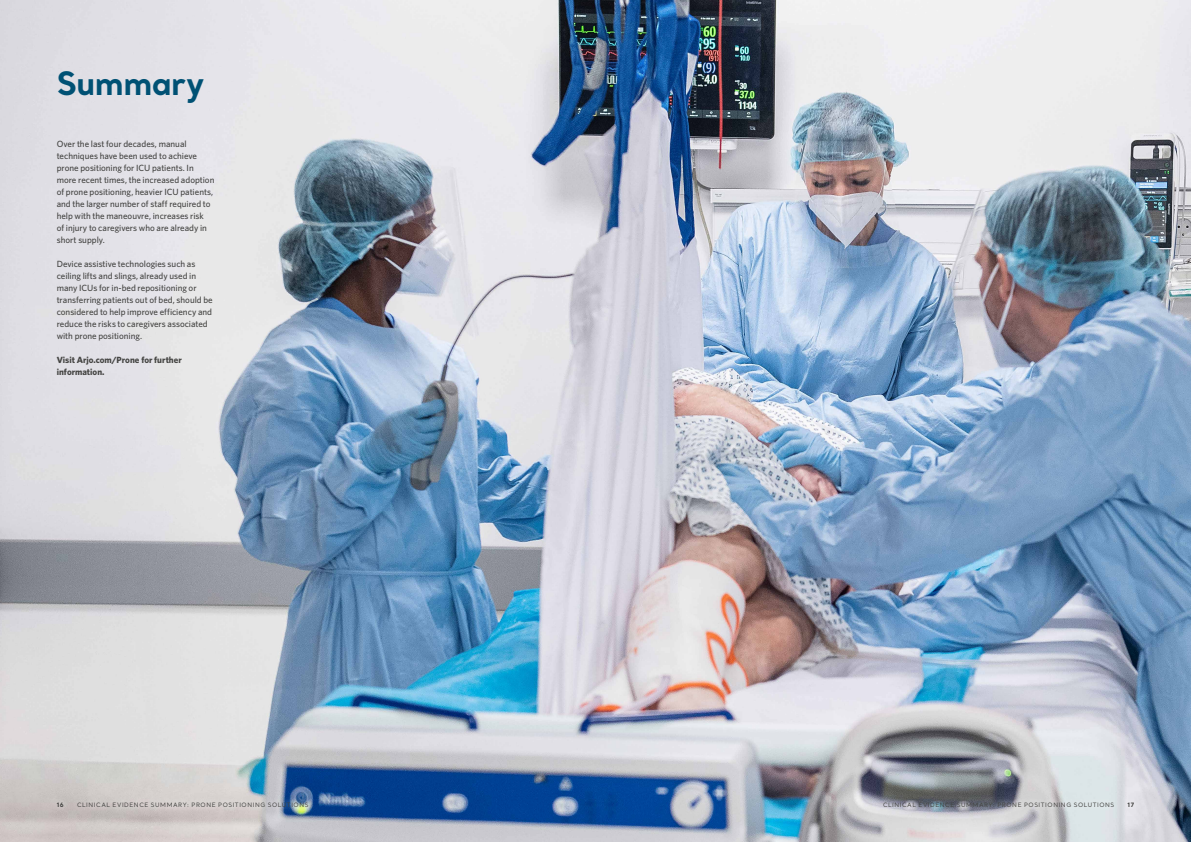
<style>
.page{position:relative;width:1191px;height:842px;background:#fff}
.page>*{position:absolute;margin:0;border:0;box-sizing:border-box;transform-origin:0 0}
.t1{font:700 32px "Santral";letter-spacing:-.015em;color:#005174}
.t2{font:500 9px/12px "Whitney";color:#434341}
.t3{font:700 9px/12px "Whitney";color:#434341}
.t4{font:6px "Santral";letter-spacing:.095em;color:#434341}
.t5{font:700 6px "Santral";color:#434341}
</style>
<div class="page">
<img style="left:0;top:0;width:1191px;height:842px">
<div style="left:51px;top:796px;width:263px;height:17px;background:#fff;opacity:.75"></div>
<div style="left:877px;top:796px;width:262px;height:17px;background:#fff;opacity:.75"></div>
<h1 class="t1" style="left:57px;top:61px;width:149px">Summary</h1>
<p class="t2" style="left:57px;top:138px;width:159px">Over the last four decades, manual techniques have been used to achieve prone positioning for ICU patients. In more recent times, the increased adoption of prone positioning, heavier ICU patients, and the larger number of staff required to help with the maneouvre, increases risk<br>of injury to caregivers who are already in short supply.</p>
<p class="t2" style="left:57px;top:258px;width:158px">Device assistive technologies such as ceiling lifts and slings, already used in many ICUs for in-bed repositioning or transferring patients out of bed, should be considered to help improve efficiency and reduce the risks to caregivers associated with prone positioning.</p>
<p class="t3" style="left:57px;top:354px;width:127px">Visit Arjo.com/Prone for further information.</p>
<p class="t5" style="left:57px;top:800px;width:9px">16</p>
<p class="t4" style="left:77px;top:800px;width:233px">CLINICAL EVIDENCE SUMMARY: PRONE POSITIONING SOLUTIONS</p>
<p class="t4" style="left:883px;top:800px;width:233px">CLINICAL EVIDENCE SUMMARY: PRONE POSITIONING SOLUTIONS</p>
<p class="t5" style="left:1127px;top:800px;width:8px">17</p>
</div>
